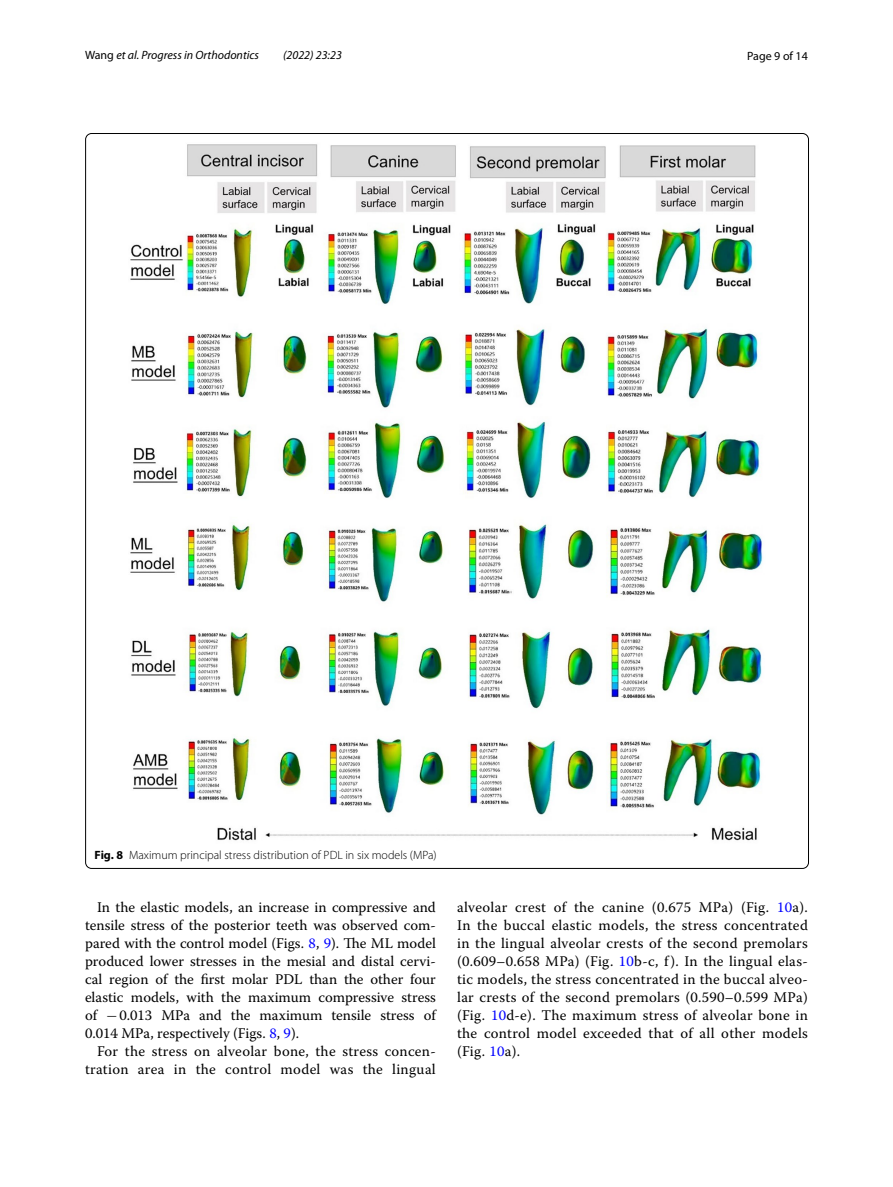
<style>
.page{position:relative;width:893px;height:1187px;background:#fff}
.page>*{position:absolute;margin:0;border:0;box-sizing:border-box;transform-origin:0 0}
.t1{font:14.7px/18px "Warnock Pro";letter-spacing:.02em;color:#000;text-align:justify}
.t2{font:300 12px "Myriad Pro";color:#000}
.t3{font:italic 12px "Myriad Pro";color:#000}
.t4{font:12px "Myriad Pro";color:#000}
.s1{font-style:normal}
.s2{font-weight:700}
.s3{color:#00f}
.s4{font-family:"MTSY"}
</style>
<div class="page">
<img style="left:130px;top:144px;width:633px;height:697px">
<p class="t3" style="left:85px;top:48px;width:176px"><span class="s1">Wang</span> et al. Progress in Orthodontics</p>
<p class="t3" style="left:283px;top:48px;width:60px">(2022) 23:23</p>
<p class="t4" style="left:747px;top:48px;width:62px">Page 9 of 14</p>
<p class="t2" style="left:95px;top:848px;width:344px"><span class="s2">Fig. 8</span> Maximum principal stress distribution of PDL in six models (MPa)</p>
<p class="t1" style="left:85px;top:898px;width:352px;text-indent:12px">In the elastic models, an increase in compressive and tensile stress of the posterior teeth was observed com&shy;pared with the control model (Figs. <span class="s3">8</span>, <span class="s3">9</span>). The ML model produced lower stresses in the mesial and distal cervi&shy;cal region of the first molar PDL than the other four elastic models, with the maximum compressive stress of <span class="s4">−</span>0.013 MPa and the maximum tensile stress of 0.014 MPa, respectively (Figs. <span class="s3">8</span>, <span class="s3">9</span>).</p>
<p class="t1" style="left:85px;top:1042px;width:352px;text-align:right">For the stress on alveolar bone, the stress concen&shy;tration area in the control model was the lingual</p>
<p class="t1" style="left:457px;top:898px;width:352px">alveolar crest of the canine (0.675 MPa) (Fig. <span class="s3">10</span>a).<br>In the buccal elastic models, the stress concentrated in the lingual alveolar crests of the second premolars (0.609–0.658 MPa) (Fig. <span class="s3">10</span>b-c, f). In the lingual elas&shy;tic models, the stress concentrated in the buccal alveo&shy;lar crests of the second premolars (0.590–0.599 MPa) (Fig. <span class="s3">10</span>d-e). The maximum stress of alveolar bone in the control model exceeded that of all other models (Fig. <span class="s3">10</span>a).</p>
</div>
